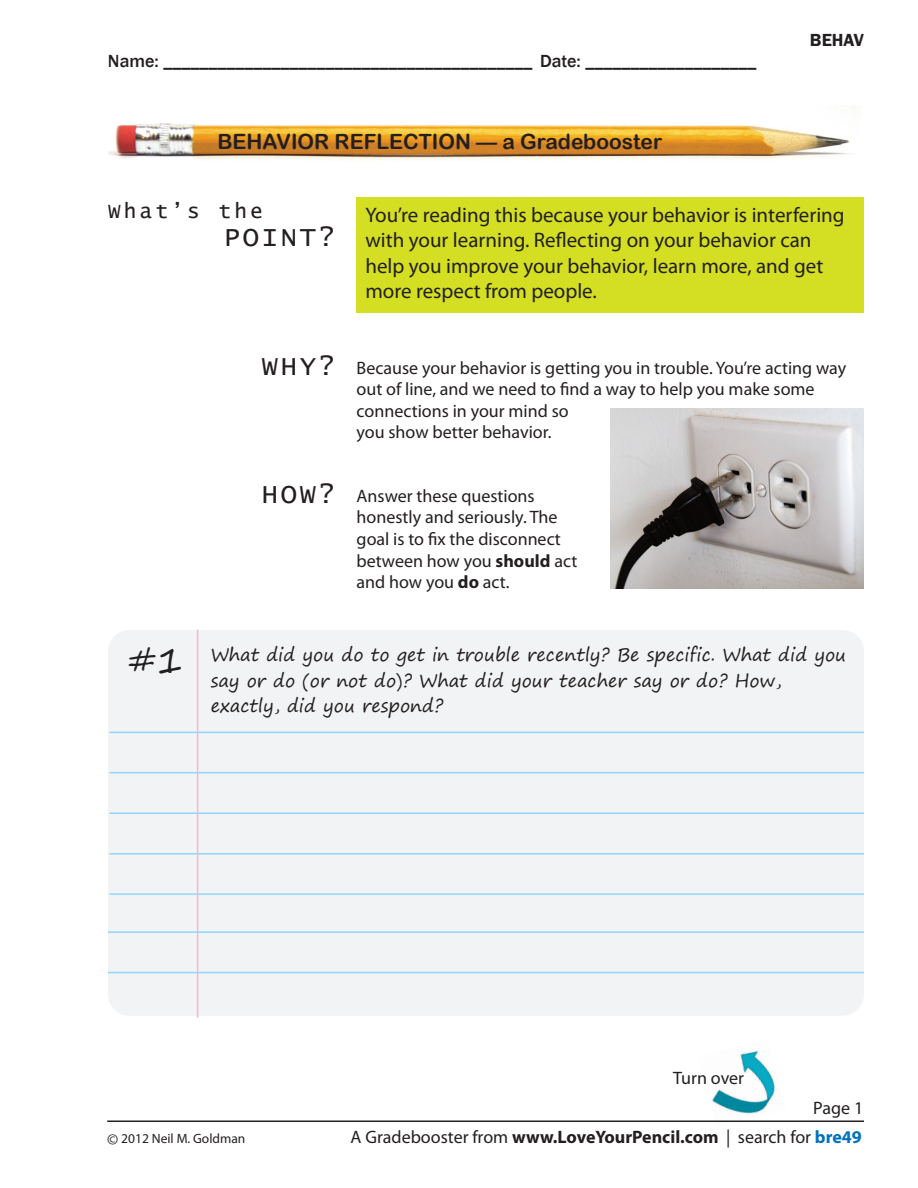
<style>
.page{position:relative;width:918px;height:1188px;background:#fff}
.page>*{position:absolute;margin:0;border:0;box-sizing:border-box;transform-origin:0 0}
.t1{font:36px "Segoe Print";color:#231f20}
.t2{font:27px "Lucida Console";letter-spacing:.1em;color:#231f20}
.t3{font:21px/25.2px "Myriad Pro";color:#231f20}
.t4{font:21px "Arial Rounded MT Bold";color:#231f20}
.t5{font:21px "Lucida Console";letter-spacing:.15em;color:#231f20}
.t6{font:18px/21.6px "Myriad Pro";color:#231f20}
.t7{font:18px/25.2px "Segoe Print";color:#231f20}
.t8{font:500 18px "Franklin Gothic";color:#231f20}
.t9{font:600 18px "Franklin Gothic";color:#231f20}
.t10{font:13.5px "Myriad Pro";color:#231f20}
.s1{font-family:"Lucida Console";font-size:27px}
.s2{font-weight:700}
.s3{font-size:16.5px}
.s4{font-weight:700;color:#0072bc}
</style>
<div class="page">
<img style="left:698px;top:1051px;width:88px;height:70px">
<hr style="left:107px;top:1121px;width:757px;height:1px;background:#231f20">
<img style="left:108px;top:123px;width:742px;height:37px">
<div style="left:356px;top:198px;width:508px;height:115px;background:#d4de23"></div>
<div style="left:108px;top:630px;width:756px;height:386px;background:#f2f3f4;border-radius:22px"></div>
<hr style="left:109px;top:732px;width:755px;height:1px;background:#8dd7f7">
<hr style="left:109px;top:772px;width:755px;height:1px;background:#8dd7f7">
<hr style="left:109px;top:812px;width:755px;height:2px;background:#8dd7f7">
<hr style="left:109px;top:853px;width:755px;height:2px;background:#8dd7f7">
<hr style="left:109px;top:893px;width:755px;height:2px;background:#8dd7f7">
<hr style="left:197px;top:630px;width:1px;height:388px;background:#f6b7d4">
<hr style="left:108px;top:931px;width:756px;height:2px;background:#8dd7f7">
<hr style="left:108px;top:972px;width:756px;height:1px;background:#8dd7f7">
<img style="left:611px;top:409px;width:253px;height:179px">
<p class="t8" style="left:108px;top:50px;width:650px">Name: _________________________________________ Date: ___________________</p>
<p class="t4" style="left:218px;top:129px;width:446px">BEHAVIOR REFLECTION — a Gradebooster</p>
<p class="t9" style="left:810px;top:30px;width:56px">BEHAV</p>
<p class="t5" style="left:108px;top:201px;width:156px">What’s the</p>
<h2 class="t2" style="left:224px;top:224px;width:113px">POINT?</h2>
<h2 class="t2" style="left:262px;top:354px;width:75px">WHY?</h2>
<p class="t3" style="left:365px;top:204px;width:481px">You’re reading this because your behavior is interfering with your learning. Reflecting on your behavior can help you improve your behavior, learn more, and get more respect from people.</p>
<p class="t6" style="left:357px;top:358px;width:491px">Because your behavior is getting you in trouble. You’re acting way out of line, and we need to find a way to help you make some connections in your mind so<br>you show better behavior.</p>
<h1 class="t1" style="left:128px;top:628px;width:56px">#1</h1>
<p class="t6" style="left:357px;top:486px;width:222px;text-indent:-95px"><span class="s1">HOW?</span> Answer these questions honestly and seriously. The goal is to fix the disconnect between how you <span class="s2">should</span> act and how you <span class="s2">do</span> act.</p>
<p class="t7" style="left:211px;top:642px;width:637px">What did you do to get in trouble recently? Be specific. What did you say or do (or not do)? What did your teacher say or do? How, exactly, did you respond?</p>
<p class="t6" style="left:673px;top:1069px;width:72px">Turn over</p>
<p class="t6" style="left:813px;top:1098px;width:51px">Page 1</p>
<p class="t10" style="left:107px;top:1134px;width:140px"><span class="s3">©</span> 2012 Neil M. Goldman</p>
<p class="t6" style="left:351px;top:1128px;width:513px">A Gradebooster from <span class="s2">www.LoveYourPencil.com</span> | search for <span class="s4">bre49</span></p>
</div>
